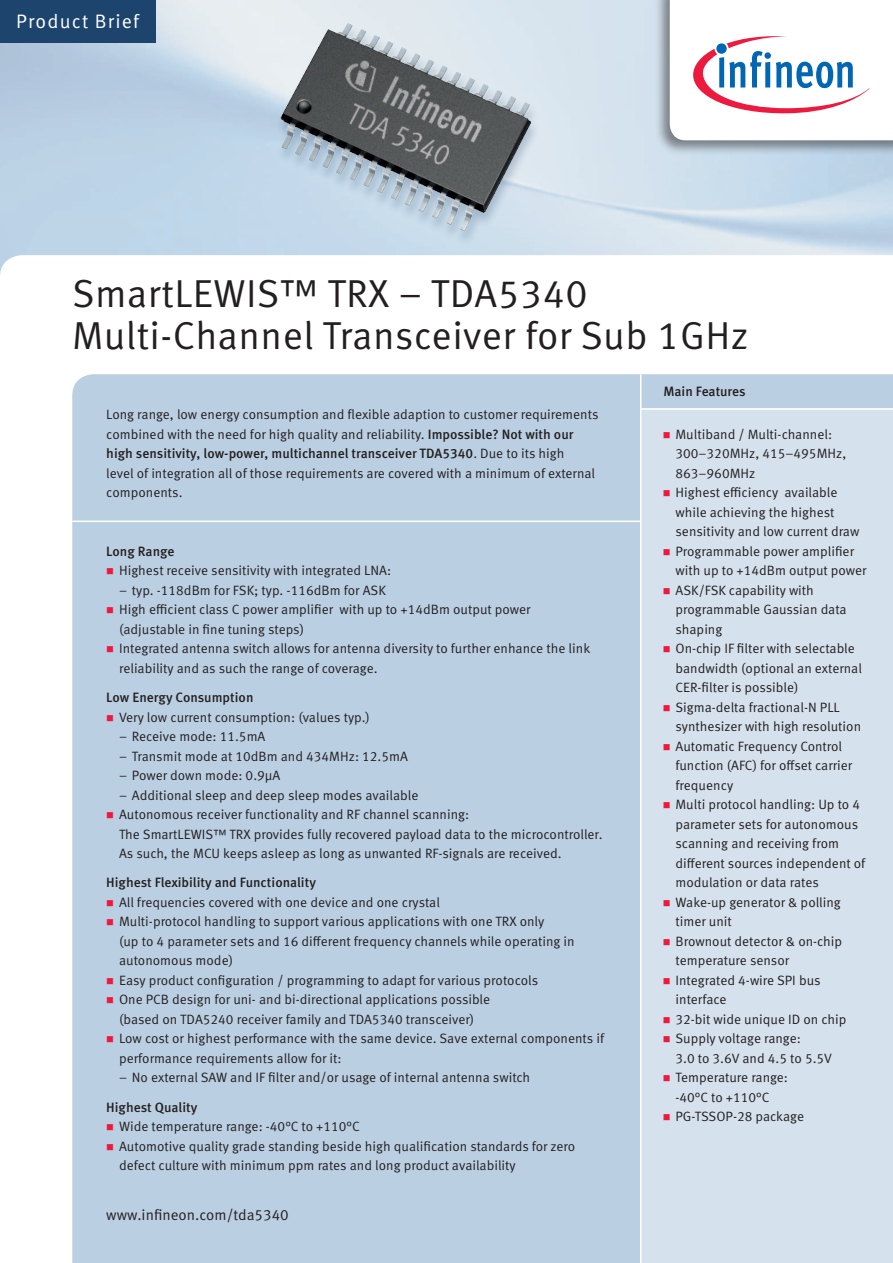
<style>
.page{position:relative;width:893px;height:1263px;background:#fff}
.page>*{position:absolute;margin:0;border:0;box-sizing:border-box;transform-origin:0 0}
.t1{font:39px/42px "Infineon Meta";letter-spacing:.01em;color:#231f20}
.t2{font:19.5px "Infineon Meta";letter-spacing:.06em;color:#fff}
.t3{font:15px "Infineon Meta";color:#231f20}
.t4{font:13.5px/19.5px "Infineon Meta";color:#231f20}
.t5{font:500 13.5px "Infineon Meta";color:#231f20}
.s1{font-weight:500}
</style>
<div class="page">
<img style="left:0;top:0;width:893px;height:255px">
<img style="left:161px;top:0;width:498px;height:255px">
<div style="left:654px;top:0;width:239px;height:156px;background:#231f20;opacity:.5"></div>
<div style="left:0;top:0;width:155px;height:43px;background:#1d446d"></div>
<svg style="left:670px;top:0;width:223px;height:140px"></svg>
<div style="left:72px;top:374px;width:821px;height:889px;background:#bbcfe2"></div>
<hr style="left:72px;top:521px;width:569px;height:1px;background:#fff">
<hr style="left:640px;top:374px;width:1px;height:35px;background:#fff">
<div style="left:640px;top:408px;width:253px;height:855px;background:#d5e1ec"></div>
<svg style="left:107px;top:568px;width:6px;height:6px"></svg>
<svg style="left:107px;top:607px;width:6px;height:6px"></svg>
<svg style="left:107px;top:646px;width:6px;height:6px"></svg>
<svg style="left:107px;top:715px;width:6px;height:6px"></svg>
<svg style="left:107px;top:812px;width:6px;height:6px"></svg>
<svg style="left:107px;top:900px;width:6px;height:6px"></svg>
<svg style="left:107px;top:919px;width:6px;height:6px"></svg>
<svg style="left:107px;top:978px;width:6px;height:6px"></svg>
<svg style="left:107px;top:997px;width:6px;height:6px"></svg>
<svg style="left:107px;top:1036px;width:6px;height:6px"></svg>
<svg style="left:107px;top:1124px;width:6px;height:6px"></svg>
<svg style="left:107px;top:1144px;width:6px;height:6px"></svg>
<svg style="left:664px;top:432px;width:6px;height:6px"></svg>
<svg style="left:664px;top:490px;width:6px;height:6px"></svg>
<svg style="left:664px;top:549px;width:6px;height:6px"></svg>
<svg style="left:664px;top:588px;width:6px;height:6px"></svg>
<svg style="left:664px;top:646px;width:6px;height:6px"></svg>
<svg style="left:664px;top:705px;width:6px;height:6px"></svg>
<svg style="left:664px;top:744px;width:6px;height:6px"></svg>
<svg style="left:664px;top:802px;width:6px;height:6px"></svg>
<svg style="left:664px;top:900px;width:6px;height:6px"></svg>
<svg style="left:664px;top:939px;width:6px;height:6px"></svg>
<svg style="left:664px;top:978px;width:6px;height:6px"></svg>
<svg style="left:664px;top:1017px;width:6px;height:6px"></svg>
<svg style="left:664px;top:1036px;width:6px;height:6px"></svg>
<svg style="left:664px;top:1075px;width:6px;height:6px"></svg>
<svg style="left:664px;top:1114px;width:6px;height:6px"></svg>
<h2 class="t2" style="left:16px;top:10px;width:124px">Product Brief</h2>
<h1 class="t1" style="left:72px;top:273px;width:678px">SmartLEWIS™ TRX – TDA5340<br>Multi-Channel Transceiver for Sub 1GHz</h1>
<p class="t4" style="left:106px;top:405px;width:494px">Long range, low energy consumption and flexible adaption to customer requirements combined with the need for high quality and reliability. <span class="s1">Impossible? Not with our high sensitivity, low-power, multichannel transceiver TDA5340</span>. Due to its high<br>level of integration all of those requirements are covered with a minimum of external components.</p>
<p class="t5" style="left:106px;top:543px;width:70px">Long Range</p>
<p class="t4" style="left:119px;top:561px;width:274px">Highest receive sensitivity with integrated LNA:</p>
<p class="t4" style="left:119px;top:580px;width:473px">– typ. -118dBm for FSK; typ. -116dBm for ASK<br>High efficient class C power amplifier with up to +14dBm output power (adjustable in fine tuning steps)<br>Integrated antenna switch allows for antenna diversity to further enhance the link reliability and as such the range of coverage.</p>
<p class="t5" style="left:106px;top:689px;width:149px">Low Energy Consumption</p>
<p class="t4" style="left:119px;top:707px;width:252px">Very low current consumption: (values typ.)</p>
<p class="t4" style="left:119px;top:727px;width:148px">– Receive mode: 11.5mA</p>
<p class="t4" style="left:119px;top:746px;width:290px">– Transmit mode at 10dBm and 434MHz: 12.5mA</p>
<p class="t4" style="left:119px;top:766px;width:163px">– Power down mode: 0.9µA</p>
<p class="t4" style="left:119px;top:785px;width:485px">– Additional sleep and deep sleep modes available<br>Autonomous receiver functionality and RF channel scanning:<br>The SmartLEWIS™ TRX provides fully recovered payload data to the microcontroller.<br>As such, the MCU keeps asleep as long as unwanted RF-signals are received.</p>
<p class="t5" style="left:106px;top:874px;width:211px">Highest Flexibility and Functionality</p>
<p class="t4" style="left:119px;top:892px;width:487px">All frequencies covered with one device and one crystal<br>Multi-protocol handling to support various applications with one TRX only<br>(up to 4 parameter sets and 16 different frequency channels while operating in autonomous mode)<br>Easy product configuration / programming to adapt for various protocols<br>One PCB design for uni- and bi-directional applications possible<br>(based on TDA5240 receiver family and TDA5340 transceiver)<br>Low cost or highest performance with the same device. Save external components if performance requirements allow for it:</p>
<p class="t4" style="left:119px;top:1068px;width:413px">– No external SAW and IF filter and/or usage of internal antenna switch</p>
<p class="t5" style="left:106px;top:1098px;width:93px">Highest Quality</p>
<p class="t4" style="left:119px;top:1117px;width:458px">Wide temperature range: -40°C to +110°C<br>Automotive quality grade standing beside high qualification standards for zero defect culture with minimum ppm rates and long product availability</p>
<p class="t3" style="left:106px;top:1206px;width:184px">www.infineon.com/tda5340</p>
<p class="t5" style="left:663px;top:383px;width:84px">Main Features</p>
<p class="t4" style="left:675px;top:424px;width:193px">Multiband / Multi-channel:<br>300–320MHz, 415–495MHz,<br>863–960MHz<br>Highest efficiency available while achieving the highest sensitivity and low current draw<br>Programmable power amplifier with up to +14dBm output power<br>ASK/FSK capability with programmable Gaussian data shaping<br>On-chip IF filter with selectable bandwidth (optional an external<br>CER-filter is possible)<br>Sigma-delta fractional-N PLL synthesizer with high resolution<br>Automatic Frequency Control function (AFC) for offset carrier frequency<br>Multi protocol handling: Up to 4 parameter sets for autonomous scanning and receiving from different sources independent of modulation or data rates<br>Wake-up generator &amp; polling timer unit<br>Brownout detector &amp; on-chip temperature sensor<br>Integrated 4-wire SPI bus interface<br>32-bit wide unique ID on chip<br>Supply voltage range:<br>3.0 to 3.6V and 4.5 to 5.5V<br>Temperature range:<br>-40°C to +110°C<br>PG-TSSOP-28 package</p>
</div>
